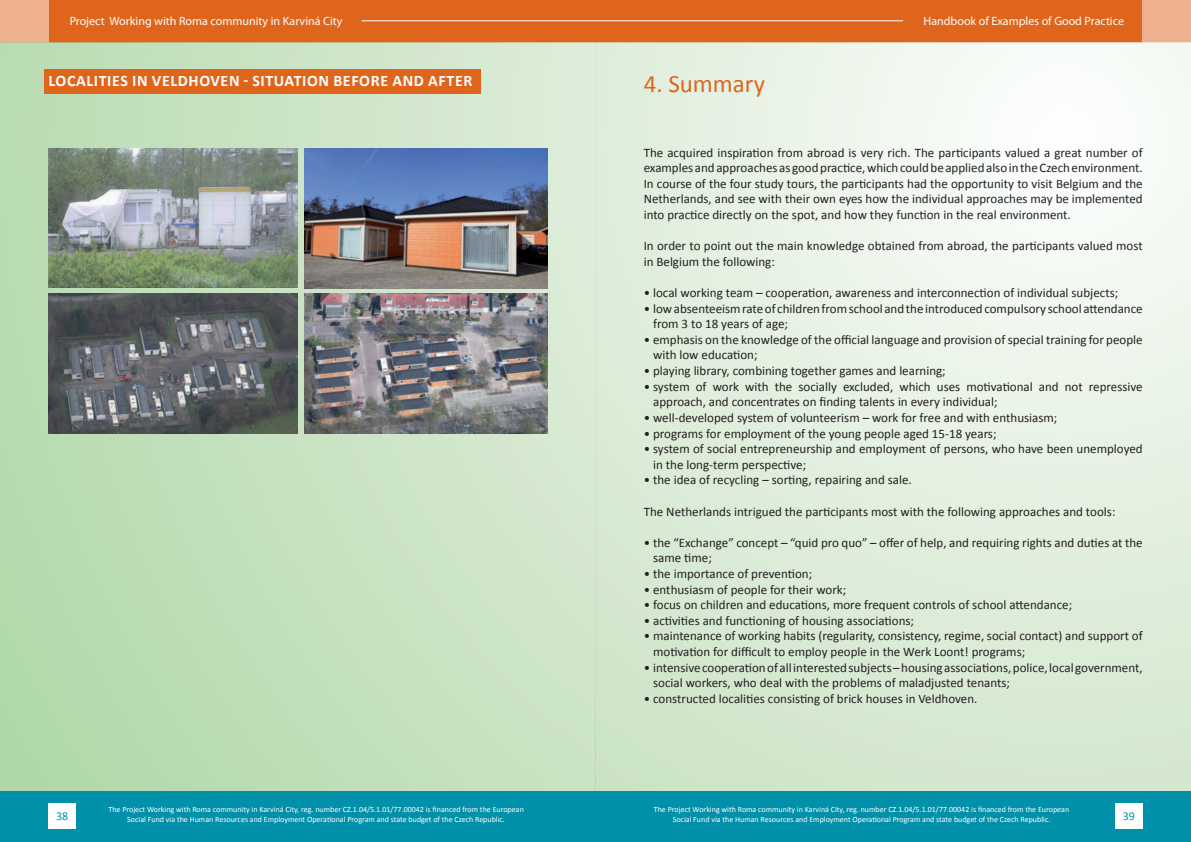
<style>
.page{position:relative;width:1191px;height:842px;background:#fff}
.page>*{position:absolute;margin:0;border:0;box-sizing:border-box;transform-origin:0 0}
.t1{font:25px "Calibri";color:#df651c}
.t2{font:700 16px "Calibri";letter-spacing:.04em;color:#fff}
.t3{font:13px/15.6px "Calibri";color:#231f20}
.t4{font:12px "Myriad Pro";color:#fff}
.t5{font:12px "Calibri";color:#0090aa}
.t6{font:8px/9.6px "Calibri";color:#fff;text-align:center}
</style>
<div class="page">
<div style="left:0;top:0;width:595px;height:43px;background:#df651c"></div>
<hr style="left:361px;top:21px;width:234px;height:1px;background:#fff">
<div style="left:0;top:0;width:48px;height:43px;background:#eeb18d"></div>
<div style="left:0;top:43px;width:595px;height:799px;background:linear-gradient(to right,#b4d9ad,#d5e8d0)"></div>
<div style="left:0;top:791px;width:595px;height:51px;background:#0090aa"></div>
<div style="left:48px;top:803px;width:28px;height:25px;background:#fff"></div>
<div style="left:595px;top:0;width:596px;height:43px;background:#df651c"></div>
<hr style="left:595px;top:21px;width:308px;height:1px;background:#fff">
<div style="left:1142px;top:0;width:49px;height:43px;background:#eeb18d"></div>
<svg style="left:595px;top:43px;width:596px;height:748px"></svg>
<div style="left:595px;top:791px;width:596px;height:51px;background:#0090aa"></div>
<div style="left:1114px;top:803px;width:28px;height:25px;background:#fff"></div>
<img style="left:48px;top:149px;width:250px;height:139px">
<img style="left:48px;top:294px;width:250px;height:140px">
<img style="left:304px;top:149px;width:243px;height:139px">
<img style="left:304px;top:294px;width:243px;height:139px">
<div style="left:44px;top:69px;width:436px;height:25px;background:#df651c"></div>
<p class="t4" style="left:70px;top:14px;width:274px">Project Working with Roma community in Karviná City</p>
<p class="t2" style="left:49px;top:70px;width:16px">LOCALITI</p>
<p class="t2" style="left:112px;top:70px;width:182px">ES IN VELDHOVEN - SITUATION</p>
<p class="t2" style="left:333px;top:70px;width:71px">BEFORE AND</p>
<p class="t2" style="left:428px;top:70px;width:42px">AFTER</p>
<h1 class="t1" style="left:643px;top:69px;width:123px">4. Summary</h1>
<p class="t4" style="left:923px;top:14px;width:202px">Handbook of Examples of Good Practice</p>
<p class="t6" style="left:108px;top:804px;width:417px">The Project Working with Roma community in Karviná City, reg. number CZ.1.04/5.1.01/77.00042 is financed from the European</p>
<p class="t5" style="left:56px;top:809px;width:14px">38</p>
<p class="t6" style="left:127px;top:814px;width:379px">Social Fund via the Human Resources and Employment Operational Program and state budget of the Czech Republic.</p>
<p class="t3" style="left:643px;top:144px;width:500px;text-align:justify">The acquired inspiration from abroad is very rich. The participants valued a great number of examples and approaches as good practice, which could be applied also in the Czech environment.<br>In course of the four study tours, the participants had the opportunity to visit Belgium and the Netherlands, and see with their own eyes how the individual approaches may be implemented into practice directly on the spot, and how they function in the real environment.</p>
<p class="t3" style="left:643px;top:238px;width:500px">In order to point out the main knowledge obtained from abroad, the participants valued most in Belgium the following:</p>
<p class="t3" style="left:643px;top:284px;width:476px">• local working team – cooperation, awareness and interconnection of individual subjects;</p>
<p class="t3" style="left:653px;top:300px;width:491px;text-indent:-9px">• low absenteeism rate of children from school and the introduced compulsory school attendance from 3 to 18 years of age;</p>
<p class="t3" style="left:653px;top:331px;width:491px;text-indent:-9px">• emphasis on the knowledge of the official language and provision of special training for people with low education;</p>
<p class="t3" style="left:643px;top:362px;width:303px">• playing library, combining together games and learning;</p>
<p class="t3" style="left:653px;top:378px;width:491px;text-indent:-9px">• system of work with the socially excluded, which uses motivational and not repressive approach, and concentrates on finding talents in every individual;</p>
<p class="t3" style="left:643px;top:409px;width:415px">• well-developed system of volunteerism – work for free and with enthusiasm;</p>
<p class="t3" style="left:643px;top:425px;width:354px">• programs for employment of the young people aged 15-18 years;</p>
<p class="t3" style="left:653px;top:440px;width:491px;text-indent:-9px">• system of social entrepreneurship and employment of persons, who have been unemployed in the long-term perspective;</p>
<p class="t3" style="left:643px;top:472px;width:270px">• the idea of recycling – sorting, repairing and sale.</p>
<p class="t3" style="left:643px;top:503px;width:473px">The Netherlands intrigued the participants most with the following approaches and tools:</p>
<p class="t3" style="left:653px;top:534px;width:491px;text-indent:-9px">• the “Exchange” concept – “quid pro quo” – offer of help, and requiring rights and duties at the same time;</p>
<p class="t3" style="left:643px;top:565px;width:170px">• the importance of prevention;</p>
<p class="t3" style="left:643px;top:581px;width:204px">• enthusiasm of people for their work;</p>
<p class="t3" style="left:643px;top:596px;width:430px">• focus on children and educations, more frequent controls of school attendance;</p>
<p class="t3" style="left:643px;top:612px;width:272px">• activities and functioning of housing associations;</p>
<p class="t3" style="left:653px;top:628px;width:491px;text-indent:-9px">• maintenance of working habits (regularity, consistency, regime, social contact) and support of motivation for difficult to employ people in the Werk Loont! programs;</p>
<p class="t3" style="left:653px;top:659px;width:491px;text-indent:-9px">• intensive cooperation of all interested subjects – housing associations, police, local government, social workers, who deal with the problems of maladjusted tenants;</p>
<p class="t3" style="left:643px;top:690px;width:335px">• constructed localities consisting of brick houses in Veldhoven.</p>
<p class="t6" style="left:654px;top:804px;width:417px">The Project Working with Roma community in Karviná City, reg. number CZ.1.04/5.1.01/77.00042 is financed from the European<br>Social Fund via the Human Resources and Employment Operational Program and state budget of the Czech Republic.</p>
<p class="t5" style="left:1122px;top:809px;width:14px">39</p>
</div>
